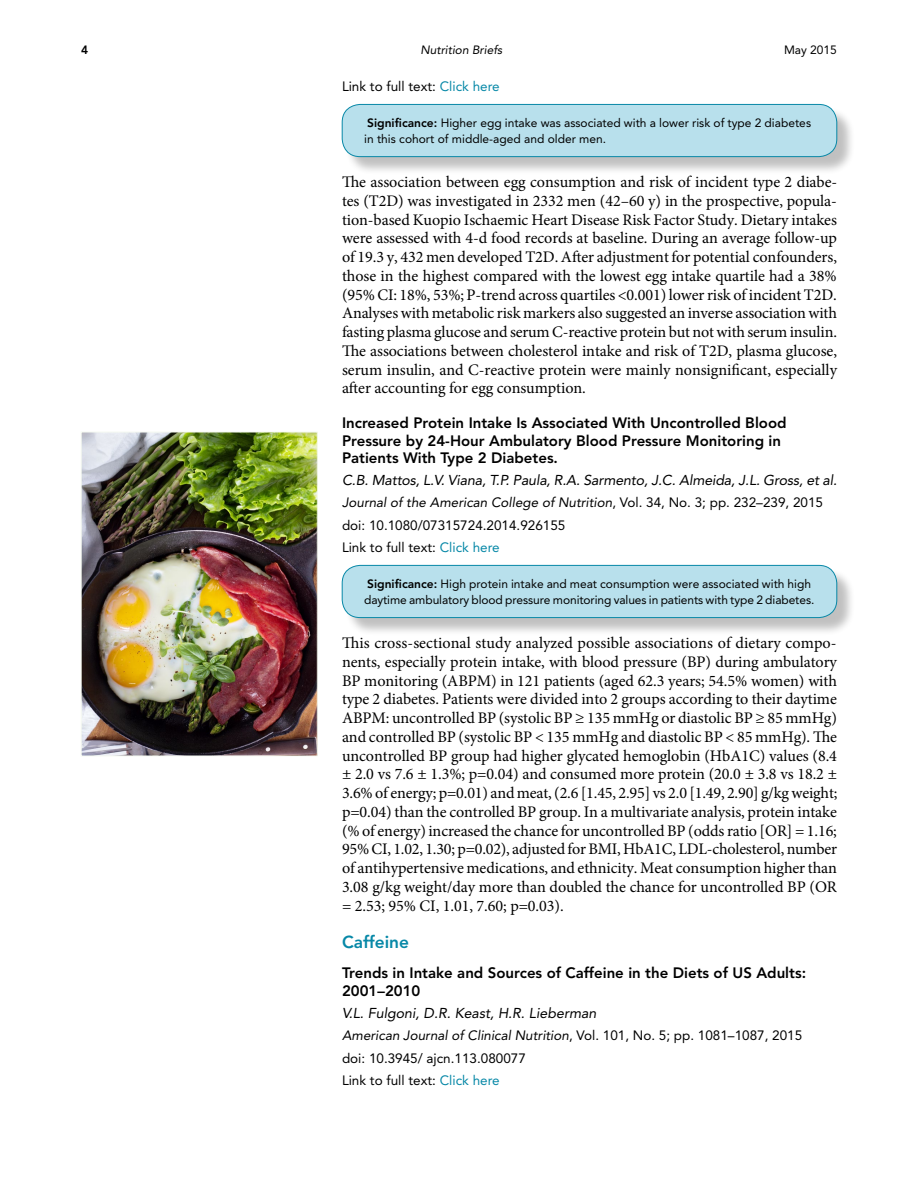
<style>
.page{position:relative;width:918px;height:1188px;background:#fff}
.page>*{position:absolute;margin:0;border:0;box-sizing:border-box;transform-origin:0 0}
.t1{font:800 17.25px "Avenir LT Std";color:#0788a7}
.t2{font:16.2px/18.8px "Minion Pro";letter-spacing:-.005em;color:#000;text-align:justify}
.t3{font:800 15px/17.2px "Avenir LT Std";color:#000}
.t4{font:italic 14.25px "Avenir LT Std";letter-spacing:-.01em;color:#000}
.t5{font:13.5px/22.5px "Avenir LT Std";color:#000}
.t6{font:12px/15.8px "Avenir LT Std";color:#000}
.t7{font:italic 12px "Avenir LT Std";color:#000}
.t8{font:800 12px "Avenir LT Std";color:#000}
.s1{color:#0788a7}
.s2{font-weight:800}
.s3{font-style:italic}
</style>
<div class="page">
<img style="left:83px;top:434px;width:233px;height:320px">
<div style="left:81px;top:432px;width:237px;height:324px;border:1px solid #f7fbf2"></div>
<div style="left:344px;top:107px;width:512px;height:68px;background:#000;opacity:.25"></div>
<div style="left:342px;top:104px;width:495px;height:53px;background:#b8e0ec;border-radius:18px"></div>
<div style="left:342px;top:104px;width:495px;height:53px;border:1px solid #0788a7;border-radius:18px"></div>
<div style="left:344px;top:568px;width:512px;height:68px;background:#000;opacity:.25"></div>
<div style="left:342px;top:565px;width:495px;height:53px;background:#b8e0ec;border-radius:18px"></div>
<div style="left:342px;top:565px;width:495px;height:53px;border:1px solid #0788a7;border-radius:18px"></div>
<p class="t8" style="left:81px;top:43px;width:9px">4</p>
<p class="t7" style="left:420px;top:43px;width:83px">Nutrition Briefs</p>
<p class="t6" style="left:784px;top:42px;width:54px">May 2015</p>
<p class="t5" style="left:342px;top:75px;width:159px">Link to full text: <span class="s1">Click here</span></p>
<p class="t6" style="left:364px;top:115px;width:448px"><span class="s2">Significance:</span> Higher egg intake was associated with a lower risk of type 2 diabetes in this cohort of middle-aged and older men.</p>
<p class="t2" style="left:342px;top:173px;width:497px">The association between egg consumption and risk of incident type 2 diabe&shy;tes (T2D) was investigated in 2332 men (42–60 y) in the prospective, popula&shy;tion-based Kuopio Ischaemic Heart Disease Risk Factor Study. Dietary intakes were assessed with 4-d food records at baseline. During an average follow-up of 19.3 y, 432 men developed T2D. After adjustment for potential confounders, those in the highest compared with the lowest egg intake quartile had a 38% (95% CI: 18%, 53%; P-trend across quartiles &lt;0.001) lower risk of incident T2D.<br>Analyses with metabolic risk markers also suggested an inverse association with fasting plasma glucose and serum C-reactive protein but not with serum insulin.<br>The associations between cholesterol intake and risk of T2D, plasma glucose, serum insulin, and C-reactive protein were mainly nonsignificant, especially after accounting for egg consumption.</p>
<p class="t3" style="left:342px;top:414px;width:446px">Increased Protein Intake Is Associated With Uncontrolled Blood<br>Pressure by 24-Hour Ambulatory Blood Pressure Monitoring in<br>Patients With Type 2 Diabetes.</p>
<p class="t4" style="left:342px;top:471px;width:496px">C.B. Mattos, L.V. Viana, T.P. Paula, R.A. Sarmento, J.C. Almeida, J.L. Gross, et al.</p>
<p class="t5" style="left:342px;top:491px;width:483px"><span class="s3">Journal of the American College of Nutrition</span>, Vol. 34, No. 3; pp. 232–239, 2015 doi: 10.1080/07315724.2014.926155<br>Link to full text: <span class="s1">Click here</span></p>
<p class="t6" style="left:364px;top:576px;width:452px"><span class="s2">Significance:</span> High protein intake and meat consumption were associated with high daytime ambulatory blood pressure monitoring values in patients with type 2 diabetes.</p>
<p class="t2" style="left:342px;top:634px;width:497px">This cross-sectional study analyzed possible associations of dietary compo&shy;nents, especially protein intake, with blood pressure (BP) during ambulatory BP monitoring (ABPM) in 121 patients (aged 62.3 years; 54.5% women) with type 2 diabetes. Patients were divided into 2 groups according to their daytime ABPM: uncontrolled BP (systolic BP ≥ 135 mmHg or diastolic BP ≥ 85 mmHg) and controlled BP (systolic BP &lt; 135 mmHg and diastolic BP &lt; 85 mmHg). The uncontrolled BP group had higher glycated hemoglobin (HbA1C) values (8.4 ± 2.0 vs 7.6 ± 1.3%; p=0.04) and consumed more protein (20.0 ± 3.8 vs 18.2 ± 3.6% of energy; p=0.01) and meat, (2.6 [1.45, 2.95] vs 2.0 [1.49, 2.90] g/kg weight; p=0.04) than the controlled BP group. In a multivariate analysis, protein intake (% of energy) increased the chance for uncontrolled BP (odds ratio [OR] = 1.16; 95% CI, 1.02, 1.30; p=0.02), adjusted for BMI, HbA1C, LDL-cholesterol, number of antihypertensive medications, and ethnicity. Meat consumption higher than 3.08 g/kg weight/day more than doubled the chance for uncontrolled BP (OR = 2.53; 95% CI, 1.01, 7.60; p=0.03).</p>
<p class="t1" style="left:342px;top:932px;width:69px">Caffeine</p>
<p class="t3" style="left:342px;top:965px;width:466px">Trends in Intake and Sources of Caffeine in the Diets of US Adults:<br>2001–2010</p>
<p class="t4" style="left:342px;top:1004px;width:256px">V.L. Fulgoni, D.R. Keast, H.R. Lieberman</p>
<p class="t5" style="left:342px;top:1024px;width:462px"><span class="s3">American Journal of Clinical Nutrition</span>, Vol. 101, No. 5; pp. 1081–1087, 2015 doi: 10.3945/ ajcn.113.080077<br>Link to full text: <span class="s1">Click here</span></p>
</div>
